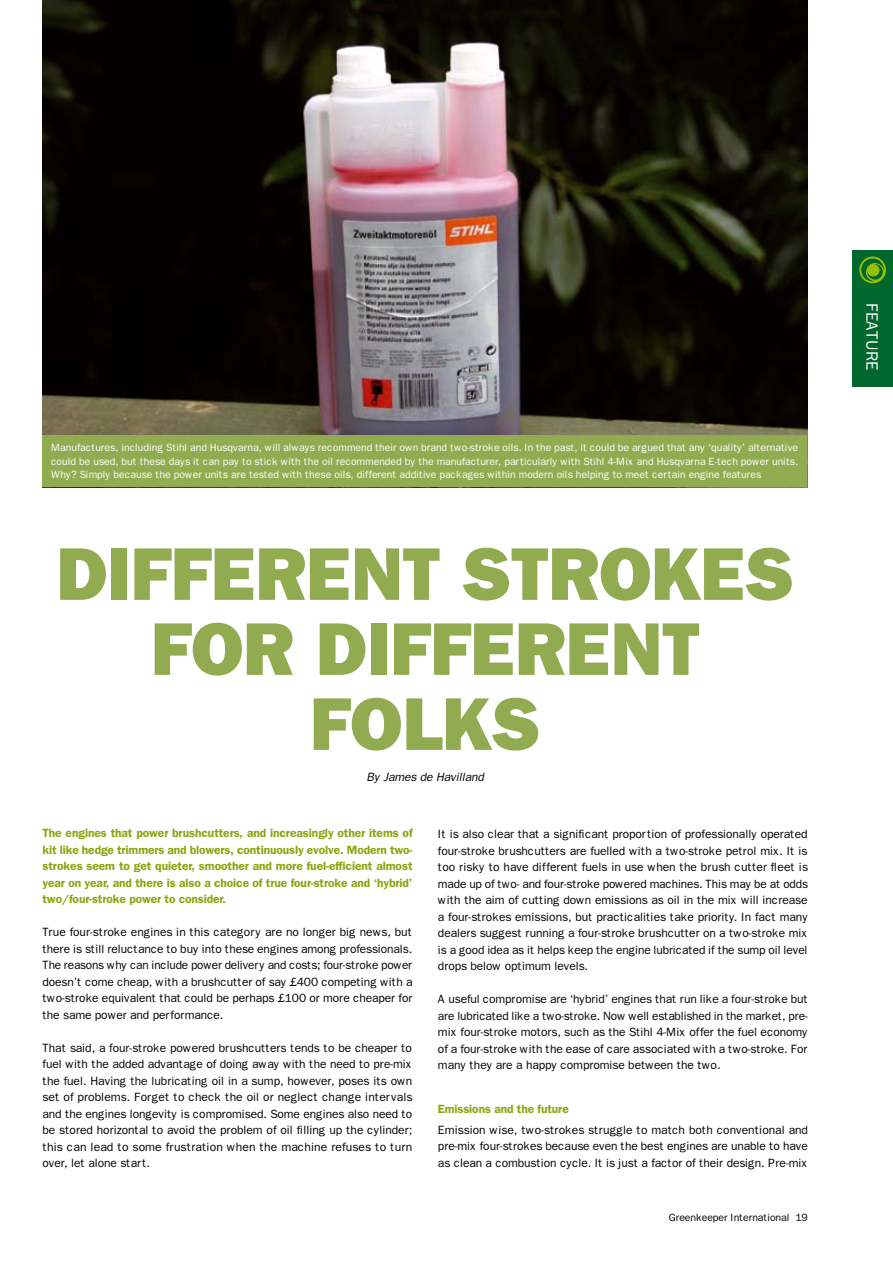
<style>
.page{position:relative;width:893px;height:1263px;background:#fff}
.page>*{position:absolute;margin:0;border:0;box-sizing:border-box;transform-origin:0 0}
.t1{font:800 75px/75px "Franklin Gothic";color:#91ac50}
.t2{font:16.5px "Franklin Gothic";letter-spacing:-.005em;color:#fff}
.t3{font:12px/16.5px "Franklin Gothic";letter-spacing:-.01em;color:#000;text-align:justify}
.t4{font:600 12px/16.5px "Franklin Gothic";letter-spacing:-.01em;color:#8aa510;text-align:justify}
.t5{font:italic 12px "Franklin Gothic";letter-spacing:-.01em;color:#000}
.t6{font:10.5px/13.5px "Franklin Gothic";letter-spacing:-.005em;color:#fff;text-align:justify}
.t7{font:10.5px "Franklin Gothic";letter-spacing:-.01em;color:#000}
</style>
<div class="page">
<div style="left:852px;top:251px;width:41px;height:136px;background:#00672d"></div>
<svg style="left:859px;top:257px;width:27px;height:26px"></svg>
<svg style="left:861px;top:258px;width:23px;height:23px"></svg>
<img style="left:43px;top:0;width:764px;height:435px">
<div style="left:43px;top:435px;width:764px;height:52px;background:#91ac50"></div>
<p class="t6" style="left:51px;top:441px;width:749px">Manufactures, including Stihl and Husqvarna, will always recommend their own brand two-stroke oils. In the past, it could be argued that any ‘quality’ alternative could be used, but these days it can pay to stick with the oil recommended by the manufacturer, particularly with Stihl 4-Mix and Husqvarna E-tech power units.<br>Why? Simply because the power units are tested with these oils, different additive packages within modern oils helping to meet certain engine features</p>
<h1 class="t1" style="left:56px;top:537px;width:93px">DIFFERENT</h1>
<h1 class="t1" style="left:462px;top:537px;width:97px">STROKE</h1>
<h1 class="t1" style="left:745px;top:537px;width:51px">S</h1>
<h1 class="t1" style="left:151px;top:612px;width:48px">FOR</h1>
<h1 class="t1" style="left:310px;top:612px;width:50px">DIFFERENT<br>FOLK</h1>
<h1 class="t1" style="left:491px;top:687px;width:51px">S</h1>
<p class="t5" style="left:366px;top:770px;width:119px">By James de Havilland</p>
<p class="t4" style="left:43px;top:825px;width:372px">The engines that power brushcutters, and increasingly other items of kit like hedge trimmers and blowers, continuously evolve. Modern two&shy;strokes seem to get quieter, smoother and more fuel-efficient almost year on year, and there is also a choice of true four-stroke and ‘hybrid’ two/four-stroke power to consider.</p>
<p class="t3" style="left:43px;top:924px;width:371px">True four-stroke engines in this category are no longer big news, but there is still reluctance to buy into these engines among professionals.<br>The reasons why can include power delivery and costs; four-stroke power doesn’t come cheap, with a brushcutter of say £400 competing with a two-stroke equivalent that could be perhaps £100 or more cheaper for the same power and performance.</p>
<p class="t3" style="left:43px;top:1039px;width:372px">That said, a four-stroke powered brushcutters tends to be cheaper to fuel with the added advantage of doing away with the need to pre-mix the fuel. Having the lubricating oil in a sump, however, poses its own set of problems. Forget to check the oil or neglect change intervals and the engines longevity is compromised. Some engines also need to be stored horizontal to avoid the problem of oil filling up the cylinder; this can lead to some frustration when the machine refuses to turn over, let alone start.</p>
<p class="t3" style="left:438px;top:826px;width:372px">It is also clear that a significant proportion of professionally operated four-stroke brushcutters are fuelled with a two-stroke petrol mix. It is too risky to have different fuels in use when the brush cutter fleet is made up of two- and four-stroke powered machines. This may be at odds with the aim of cutting down emissions as oil in the mix will increase a four-strokes emissions, but practicalities take priority. In fact many dealers suggest running a four-stroke brushcutter on a two-stroke mix is a good idea as it helps keep the engine lubricated if the sump oil level drops below optimum levels.</p>
<p class="t3" style="left:438px;top:991px;width:371px">A useful compromise are ‘hybrid’ engines that run like a four-stroke but are lubricated like a two-stroke. Now well established in the market, pre&shy;mix four-stroke motors, such as the Stihl 4-Mix offer the fuel economy of a four-stroke with the ease of care associated with a two-stroke. For many they are a happy compromise between the two.</p>
<p class="t4" style="left:438px;top:1100px;width:132px">Emissions and the future</p>
<p class="t3" style="left:438px;top:1121px;width:372px">Emission wise, two-strokes struggle to match both conventional and pre-mix four-strokes because even the best engines are unable to have as clean a combustion cycle. It is just a factor of their design. Pre-mix</p>
<p class="t7" style="left:669px;top:1212px;width:140px">Greenkeeper International 19</p>
<h2 class="t2" style="left:881px;top:303px;width:69px;rotate:90deg">FEATURE</h2>
</div>
